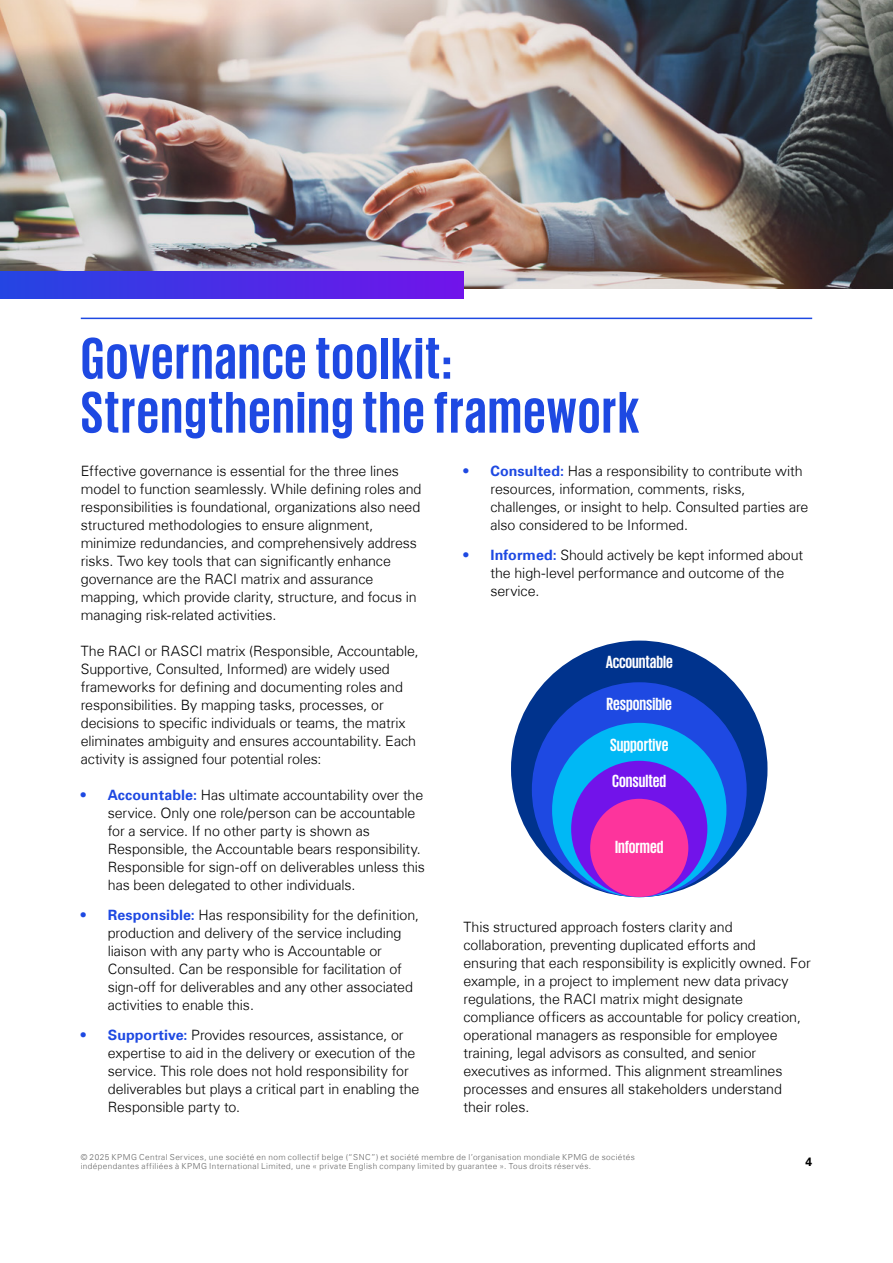
<style>
.page{position:relative;width:893px;height:1263px;background:#fff}
.page>*{position:absolute;margin:0;border:0;box-sizing:border-box;transform-origin:0 0}
.t1{font:700 60px/54px "KPMG";letter-spacing:.025em;color:#1e49e2}
.t2{font:700 18px/36.3px "KPMG";color:#fff}
.t3{font:300 14.25px/18px "Universfor KPMG";letter-spacing:-.005em;color:#000}
.t4{font:700 12px "Universfor KPMG";color:#000}
.t5{font:300 8.25px/9px "Universfor KPMG";letter-spacing:.045em;color:#666}
.s1{font-weight:700;color:#1e49e2}
</style>
<div class="page">
<hr style="left:81px;top:318px;width:731px;height:1px;background:#1e49e2">
<img style="left:0;top:0;width:893px;height:288px">
<div style="left:0;top:272px;width:463px;height:26px;background:linear-gradient(to right,#2445e3,#7113ea)"></div>
<div style="left:511px;top:641px;width:256px;height:256px;background:#00338d;border-radius:50%"></div>
<div style="left:532px;top:682px;width:215px;height:215px;background:#1e49e2;border-radius:50%"></div>
<div style="left:552px;top:723px;width:174px;height:174px;background:#00b8f5;border-radius:50%"></div>
<div style="left:571px;top:761px;width:136px;height:136px;background:#7213ea;border-radius:50%"></div>
<div style="left:590px;top:799px;width:98px;height:98px;background:#fd349c;border-radius:50%"></div>
<h1 class="t1" style="left:81px;top:329px;width:560px">Governance toolkit:<br>Strengthening the framework</h1>
<p class="t3" style="left:81px;top:462px;width:342px">Effective governance is essential for the three lines model to function seamlessly. While defining roles and responsibilities is foundational, organizations also need structured methodologies to ensure alignment, minimize redundancies, and comprehensively address risks. Two key tools that can significantly enhance governance are the RACI matrix and assurance mapping, which provide clarity, structure, and focus in managing risk-related activities.</p>
<p class="t3" style="left:81px;top:642px;width:340px">The RACI or RASCI matrix (Responsible, Accountable, Supportive, Consulted, Informed) are widely used frameworks for defining and documenting roles and responsibilities. By mapping tasks, processes, or decisions to specific individuals or teams, the matrix eliminates ambiguity and ensures accountability. Each activity is assigned four potential roles:</p>
<p class="t3" style="left:108px;top:786px;width:319px;text-indent:-27px"><span class="s1">• Accountable:</span> Has ultimate accountability over the service. Only one role/person can be accountable for a service. If no other party is shown as Responsible, the Accountable bears responsibility.<br>Responsible for sign-off on deliverables unless this has been delegated to other individuals.</p>
<p class="t3" style="left:108px;top:906px;width:313px;text-indent:-27px"><span class="s1">• Responsible:</span> Has responsibility for the definition, production and delivery of the service including liaison with any party who is Accountable or Consulted. Can be responsible for facilitation of sign-off for deliverables and any other associated activities to enable this.</p>
<p class="t3" style="left:108px;top:1026px;width:313px;text-indent:-27px"><span class="s1">• Supportive:</span> Provides resources, assistance, or expertise to aid in the delivery or execution of the service. This role does not hold responsibility for deliverables but plays a critical part in enabling the Responsible party to.</p>
<p class="t3" style="left:490px;top:462px;width:319px;text-indent:-27px"><span class="s1">• Consulted:</span> Has a responsibility to contribute with resources, information, comments, risks, challenges, or insight to help. Consulted parties are also considered to be Informed.</p>
<p class="t3" style="left:490px;top:546px;width:314px;text-indent:-27px"><span class="s1">• Informed:</span> Should actively be kept informed about the high-level performance and outcome of the service.</p>
<p class="t2" style="left:606px;top:644px;width:69px">Accountable</p>
<p class="t2" style="left:607px;top:685px;width:67px">Responsible</p>
<p class="t2" style="left:610px;top:726px;width:60px">Supportive<br>Consulted</p>
<p class="t2" style="left:615px;top:828px;width:50px">Informed</p>
<p class="t3" style="left:463px;top:918px;width:349px">This structured approach fosters clarity and collaboration, preventing duplicated efforts and ensuring that each responsibility is explicitly owned. For example, in a project to implement new data privacy regulations, the RACI matrix might designate compliance officers as accountable for policy creation, operational managers as responsible for employee training, legal advisors as consulted, and senior executives as informed. This alignment streamlines processes and ensures all stakeholders understand their roles.</p>
<p class="t5" style="left:81px;top:1153px;width:556px">© 2025 KPMG Central Services, une société en nom collectif belge (“SNC”) et société membre de l’organisation mondiale KPMG de sociétés indépendantes affiliées à KPMG International Limited, une « private English company limited by guarantee ». Tous droits réservés.</p>
<p class="t4" style="left:805px;top:1155px;width:8px">4</p>
</div>
